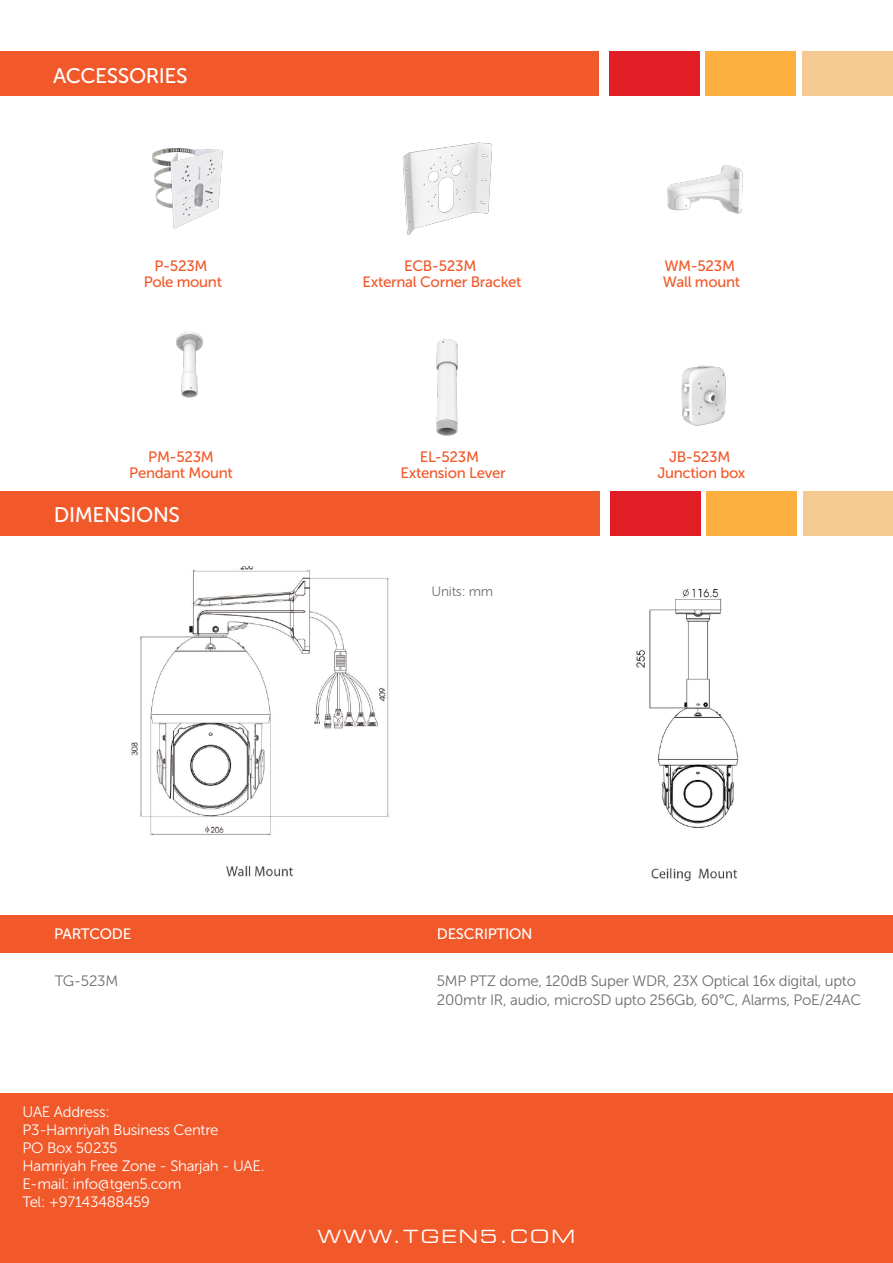
<style>
.page{position:relative;width:893px;height:1263px;background:#fff}
.page>*{position:absolute;margin:0;border:0;box-sizing:border-box;transform-origin:0 0}
.t1{font:21px "Museo Sans 500";letter-spacing:-.02em;color:#fff}
.t2{font:expanded 18px "Square 721 BT";letter-spacing:.12em;color:#fff}
.t3{font:15px "Museo Sans 500";letter-spacing:-.02em;color:#f1592a}
.t4{font:15px "Museo Sans 300";letter-spacing:-.02em;color:#fff}
.t5{font:15px/19.2px "Museo Sans 300";letter-spacing:-.02em;color:#6c6d70}
.t6{font:15px "Museo Sans 500";letter-spacing:-.02em;color:#fff}
.t7{font:13.5px "Museo Sans 300";letter-spacing:-.02em;color:#6c6d70}
</style>
<div class="page">
<div style="left:609px;top:51px;width:90px;height:44px;background:#e11e25"></div>
<div style="left:705px;top:51px;width:91px;height:44px;background:#fbb03f"></div>
<div style="left:802px;top:51px;width:90px;height:44px;background:#f5c992"></div>
<div style="left:0;top:51px;width:599px;height:44px;background:#f1592a"></div>
<img style="left:152px;top:148px;width:71px;height:81px">
<img style="left:402px;top:142px;width:90px;height:93px">
<div style="left:0;top:1093px;width:893px;height:170px;background:#f1592a"></div>
<div style="left:610px;top:491px;width:90px;height:45px;background:#e11e25"></div>
<div style="left:707px;top:491px;width:90px;height:45px;background:#fbb03f"></div>
<div style="left:803px;top:491px;width:90px;height:45px;background:#f5c992"></div>
<div style="left:0;top:491px;width:600px;height:45px;background:#f1592a"></div>
<div style="left:0;top:915px;width:893px;height:38px;background:#f1592a"></div>
<img style="left:667px;top:165px;width:76px;height:49px">
<img style="left:176px;top:332px;width:27px;height:66px">
<img style="left:436px;top:339px;width:22px;height:97px">
<img style="left:681px;top:365px;width:45px;height:61px">
<img style="left:131px;top:566px;width:608px;height:316px">
<p class="t1" style="left:53px;top:64px;width:136px">ACCESSORIES</p>
<p class="t3" style="left:155px;top:257px;width:54px">P-523M</p>
<p class="t3" style="left:144px;top:273px;width:80px">Pole mount</p>
<p class="t3" style="left:148px;top:449px;width:67px">PM-523M</p>
<p class="t3" style="left:129px;top:465px;width:105px">Pendant Mount</p>
<p class="t1" style="left:54px;top:503px;width:128px">DIMENSIONS</p>
<p class="t3" style="left:404px;top:257px;width:74px">ECB-523M</p>
<p class="t3" style="left:362px;top:273px;width:161px">External Corner Bracket</p>
<p class="t3" style="left:420px;top:449px;width:61px">EL-523M</p>
<p class="t3" style="left:400px;top:465px;width:107px">Extension Lever</p>
<p class="t7" style="left:432px;top:584px;width:63px">Units: mm</p>
<p class="t3" style="left:664px;top:257px;width:72px">WM-523M</p>
<p class="t3" style="left:663px;top:273px;width:79px">Wall mount</p>
<p class="t3" style="left:669px;top:449px;width:63px">JB-523M</p>
<p class="t3" style="left:657px;top:465px;width:90px">Junction box</p>
<p class="t6" style="left:54px;top:925px;width:79px">PARTCODE</p>
<p class="t6" style="left:437px;top:925px;width:97px">DESCRIPTION</p>
<p class="t5" style="left:55px;top:971px;width:65px">TG-523M</p>
<p class="t5" style="left:437px;top:971px;width:426px">5MP PTZ dome, 120dB Super WDR, 23X Optical 16x digital, upto<br>200mtr IR, audio, microSD upto 256Gb, 60°C, Alarms, PoE/24AC</p>
<p class="t4" style="left:23px;top:1103px;width:89px">UAE Address:</p>
<p class="t4" style="left:23px;top:1121px;width:198px">P3-Hamriyah Business Centre</p>
<p class="t4" style="left:23px;top:1139px;width:97px">PO Box 50235</p>
<p class="t4" style="left:23px;top:1157px;width:243px">Hamriyah Free Zone - Sharjah - UAE.</p>
<p class="t4" style="left:23px;top:1175px;width:160px">E-mail: info@tgen5.com</p>
<p class="t4" style="left:23px;top:1193px;width:129px">Tel: +97143488459</p>
<p class="t2" style="left:318px;top:1225px;width:259px">WWW.TGEN5.COM</p>
</div>
